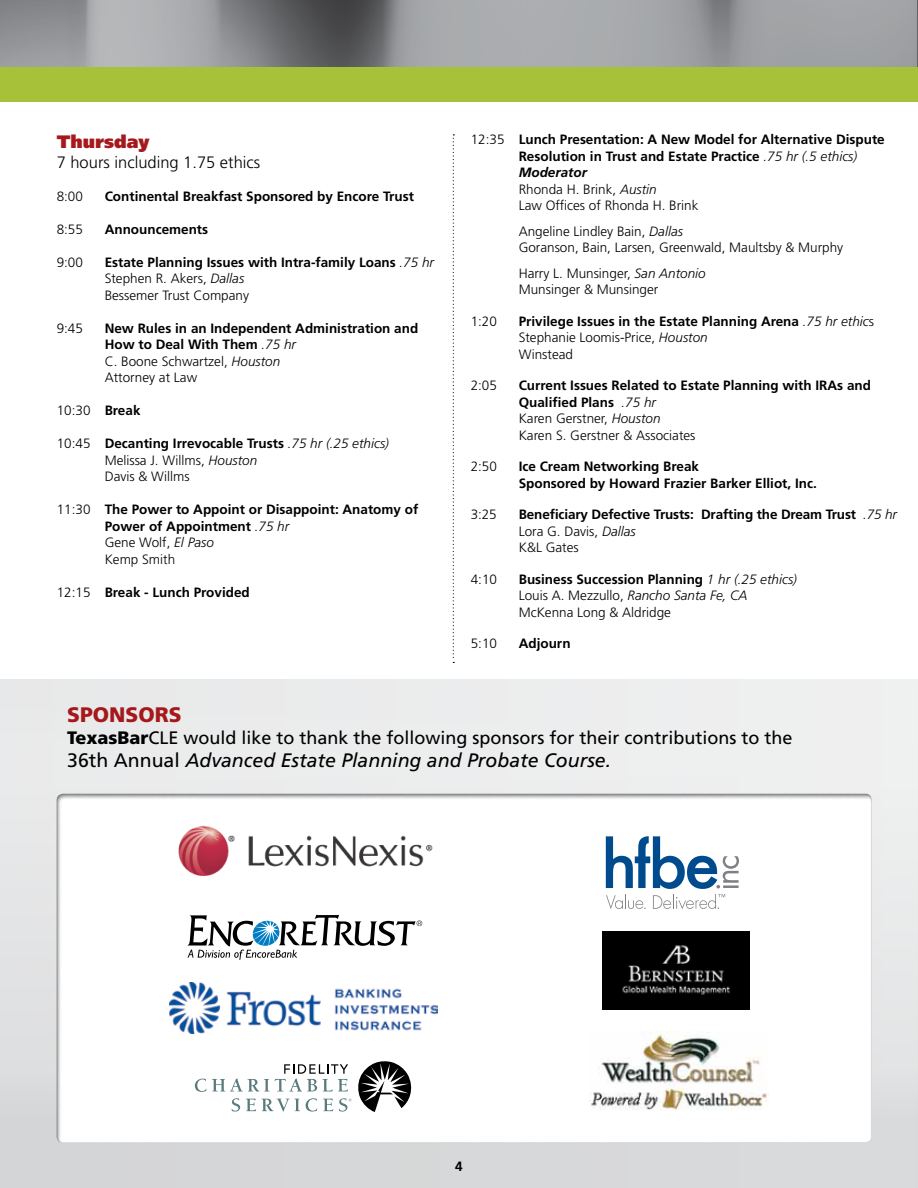
<style>
.page{position:relative;width:918px;height:1188px;background:#fff}
.page>*{position:absolute;margin:0;border:0;box-sizing:border-box;transform-origin:0 0}
.t1{font:900 21px "Frutiger LT Std";color:#a5181c}
.t2{font:italic 19.5px "Frutiger LT Std";color:#000}
.t3{font:18px "Frutiger LT Std";color:#000}
.t4{font:900 18px "Frutiger LT Std";color:#a5181c}
.t5{font:300 16.5px "Frutiger LT Std";color:#000}
.t6{font:700 13.5px/16.5px "Frutiger LT Std";color:#000}
.t7{font:300 13.5px/16.5px "Frutiger LT Std";color:#000}
.s1{font-weight:300;font-style:italic}
.s2{font-weight:300}
.s3{font-weight:700}
.s4{font-style:italic}
.s5{font-weight:900}
.s6{font-style:normal}
</style>
<div class="page">
<div style="left:0;top:679px;width:918px;height:509px;background:#000;opacity:.3"></div>
<div style="left:56px;top:793px;width:816px;height:352px;background:#fff"></div>
<svg style="left:453px;top:134px;width:1px;height:529px"></svg>
<svg style="left:187px;top:915px;width:235px;height:45px"></svg>
<svg style="left:606px;top:836px;width:133px;height:73px"></svg>
<img style="left:178px;top:825px;width:255px;height:51px">
<img style="left:590px;top:1032px;width:178px;height:78px">
<img style="left:0;top:0;width:918px;height:67px">
<div style="left:0;top:67px;width:918px;height:35px;background:#a7c239"></div>
<img style="left:603px;top:931px;width:146px;height:79px">
<svg style="left:195px;top:1079px;width:11px;height:13px"></svg>
<svg style="left:212px;top:1079px;width:57px;height:12px"></svg>
<svg style="left:275px;top:1064px;width:73px;height:27px"></svg>
<svg style="left:232px;top:1098px;width:8px;height:14px"></svg>
<svg style="left:246px;top:1099px;width:10px;height:12px"></svg>
<svg style="left:262px;top:1099px;width:38px;height:13px"></svg>
<svg style="left:306px;top:1098px;width:11px;height:14px"></svg>
<svg style="left:323px;top:1099px;width:10px;height:12px"></svg>
<svg style="left:358px;top:1061px;width:54px;height:51px"></svg>
<svg style="left:339px;top:1098px;width:12px;height:14px"></svg>
<img style="left:170px;top:983px;width:268px;height:50px">
<h3 class="t4" style="left:57px;top:131px;width:94px">Thursday</h3>
<p class="t5" style="left:57px;top:153px;width:205px">7 hours including 1.75 ethics</p>
<p class="t7" style="left:57px;top:188px;width:28px">8:00</p>
<p class="t6" style="left:105px;top:188px;width:311px">Continental Breakfast Sponsored by Encore Trust</p>
<p class="t7" style="left:57px;top:221px;width:28px">8:55</p>
<p class="t6" style="left:105px;top:221px;width:105px">Announcements</p>
<p class="t7" style="left:57px;top:254px;width:28px">9:00</p>
<p class="t6" style="left:105px;top:254px;width:331px">Estate Planning Issues with Intra-family Loans <span class="s1">.75 hr<br></span><span class="s2">Stephen R. Akers,</span> <span class="s1">Dallas<br></span><span class="s2">Bessemer Trust Company</span></p>
<p class="t7" style="left:57px;top:320px;width:28px">9:45</p>
<p class="t6" style="left:105px;top:320px;width:315px">New Rules in an Independent Administration and<br>How to Deal With Them <span class="s1">.75 hr<br></span><span class="s2">C. Boone Schwartzel,</span> <span class="s1">Houston<br></span><span class="s2">Attorney at Law</span></p>
<p class="t7" style="left:57px;top:402px;width:85px">10:30 <span class="s3">Break</span></p>
<p class="t7" style="left:105px;top:435px;width:286px;text-indent:-48px">10:45 <span class="s3">Decanting Irrevocable Trusts</span> <span class="s4">.75 hr (.25 ethics)<br></span>Melissa J. Willms, <span class="s4">Houston<br></span>Davis &amp; Willms</p>
<p class="t6" style="left:105px;top:501px;width:315px;text-indent:-48px"><span class="s2">11:30</span> The Power to Appoint or Disappoint: Anatomy of<br>Power of Appointment <span class="s1">.75 hr<br></span><span class="s2">Gene Wolf,</span> <span class="s1">El Paso<br></span><span class="s2">Kemp Smith</span></p>
<p class="t6" style="left:57px;top:584px;width:195px"><span class="s2">12:15</span> Break - Lunch Provided</p>
<p class="t6" style="left:519px;top:132px;width:368px;text-indent:-48px"><span class="s2">12:35</span> Lunch Presentation: A New Model for Alternative Dispute Resolution in Trust and Estate Practice <span class="s1">.75 hr (.5 ethics)<br></span><span class="s4">Moderator<br></span><span class="s2">Rhonda H. Brink,</span> <span class="s1">Austin<br></span><span class="s2">Law Offices of Rhonda H. Brink</span></p>
<p class="t7" style="left:519px;top:223px;width:326px">Angeline Lindley Bain, <span class="s4">Dallas<br></span>Goranson, Bain, Larsen, Greenwald, Maultsby &amp; Murphy</p>
<p class="t7" style="left:519px;top:265px;width:189px">Harry L. Munsinger, <span class="s4">San Antonio<br></span>Munsinger &amp; Munsinger</p>
<p class="t7" style="left:471px;top:313px;width:28px">1:20</p>
<p class="t6" style="left:519px;top:313px;width:357px">Privilege Issues in the Estate Planning Arena <span class="s1">.75 hr ethic</span><span class="s2">s<br>Stephanie Loomis-Price,</span> <span class="s1">Houston<br></span><span class="s2">Winstead</span></p>
<p class="t7" style="left:471px;top:378px;width:28px">2:05</p>
<p class="t6" style="left:519px;top:377px;width:354px">Current Issues Related to Estate Planning with IRAs and Qualified Plans <span class="s1">.75 hr<br></span><span class="s2">Karen Gerstner,</span> <span class="s1">Houston<br></span><span class="s2">Karen S. Gerstner &amp; Associates</span></p>
<p class="t7" style="left:471px;top:459px;width:28px">2:50</p>
<p class="t6" style="left:519px;top:458px;width:300px">Ice Cream Networking Break<br>Sponsored by Howard Frazier Barker Elliot, Inc.</p>
<p class="t7" style="left:471px;top:507px;width:27px">3:25</p>
<p class="t6" style="left:519px;top:506px;width:380px">Beneficiary Defective Trusts: Drafting the Dream Trust <span class="s1">.75 hr<br></span><span class="s2">Lora G. Davis,</span> <span class="s1">Dallas<br></span><span class="s2">K&amp;L Gates</span></p>
<p class="t7" style="left:471px;top:571px;width:28px">4:10</p>
<p class="t7" style="left:519px;top:571px;width:280px"><span class="s3">Business Succession Planning</span> <span class="s4">1 hr (.25 ethics)<br></span>Louis A. Mezzullo, <span class="s4">Rancho Santa Fe, CA<br></span>McKenna Long &amp; Aldridge</p>
<p class="t7" style="left:471px;top:636px;width:28px">5:10</p>
<p class="t6" style="left:519px;top:635px;width:53px">Adjourn</p>
<h1 class="t1" style="left:67px;top:702px;width:116px">SPONSORS</h1>
<h3 class="t3" style="left:67px;top:727px;width:727px"><span class="s5">TexasBar</span>CLE would like to thank the following sponsors for their contributions to the</h3>
<h2 class="t2" style="left:67px;top:749px;width:545px"><span class="s6">36th Annual</span> Advanced Estate Planning and Probate Course.</h2>
<p class="t6" style="left:455px;top:1158px;width:9px">4</p>
</div>
